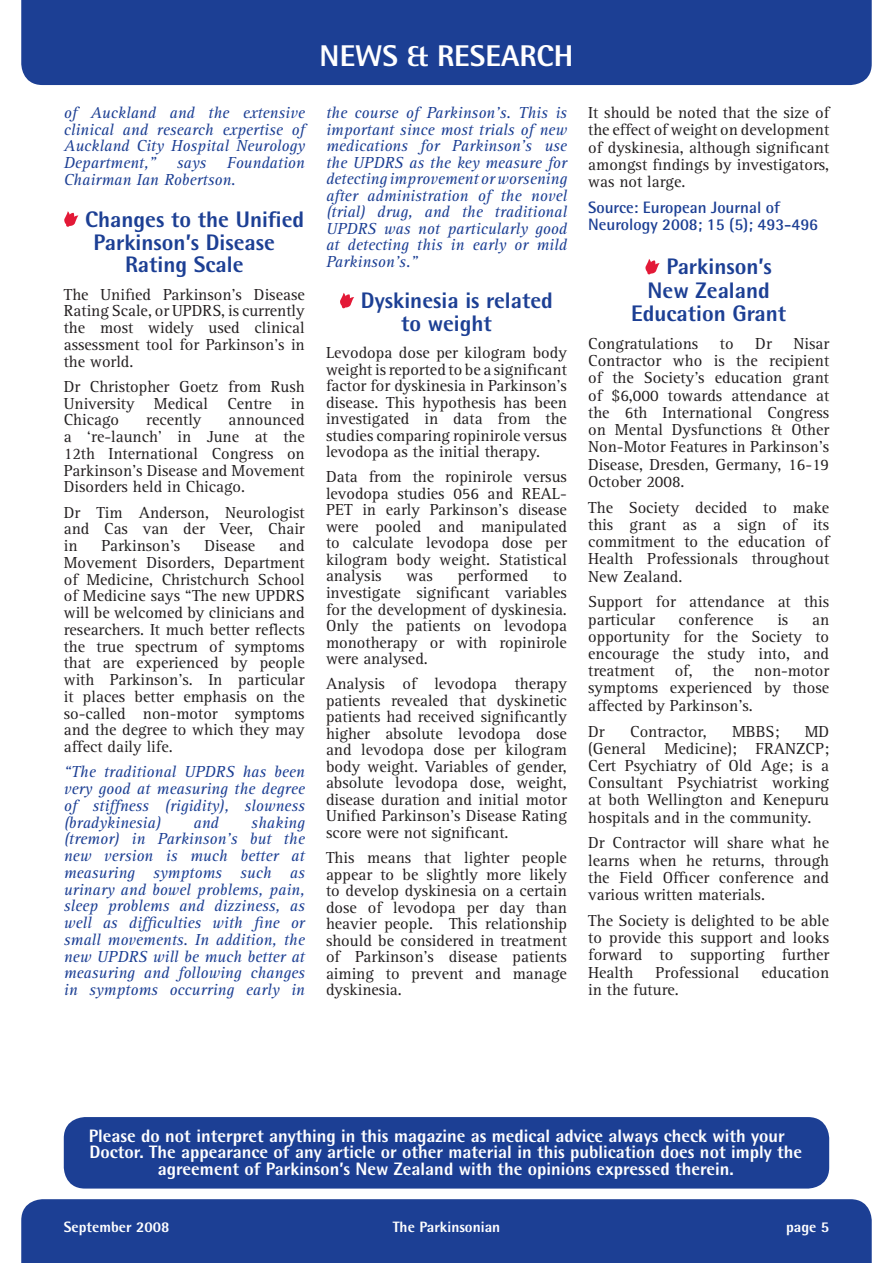
<style>
.page{position:relative;width:893px;height:1263px;background:#fff}
.page>*{position:absolute;margin:0;border:0;box-sizing:border-box;transform-origin:0 0}
.t1{font:800 30px "Rotis Semi Sans";color:#fff}
.t2{font:800 22.5px/22.5px "Rotis Semi Sans";color:#1c3f94}
.t3{font:800 18px "Rotis Semi Sans";color:#fff}
.t4{font:16.5px/16.5px "Rotis Serif";color:#231f20;text-align:justify}
.t5{font:italic 16.5px/16.8px "Rotis Serif";color:#1c3f94;text-align:justify}
.t6{font:700 16.5px/17.2px "Rotis Semi Sans";color:#1c3f94}
.t7{font:800 15px "Rotis Semi Sans";color:#fff}
</style>
<div class="page">
<div style="left:21px;top:0;width:851px;height:85px;background:#1c3f94"></div>
<div style="left:64px;top:1117px;width:765px;height:71px;background:#1c3f94;border-radius:21px"></div>
<svg style="left:64px;top:211px;width:15px;height:16px"></svg>
<svg style="left:340px;top:293px;width:14px;height:15px"></svg>
<svg style="left:645px;top:259px;width:15px;height:15px"></svg>
<div style="left:21px;top:1199px;width:851px;height:64px;background:#1c3f94"></div>
<h1 class="t1" style="left:320px;top:37px;width:40px">News</h1>
<h1 class="t1" style="left:407px;top:37px;width:65px">&amp; Resear</h1>
<h1 class="t1" style="left:537px;top:37px;width:34px">ch</h1>
<p class="t5" style="left:64px;top:105px;width:242px">of Auckland and the extensive clinical and research expertise of Auckland City Hospital Neurology Department,”</p>
<p class="t5" style="left:64px;top:155px;width:242px;text-indent:163px">Foundation<br>Chairman Ian Robertson.</p>
<h2 class="t2" style="left:85px;top:207px;width:221px">Changes to the Unified</h2>
<h2 class="t2" style="left:94px;top:230px;width:183px">Parkinson’s Disease</h2>
<h2 class="t2" style="left:125px;top:253px;width:120px">Rating Scale</h2>
<p class="t4" style="left:64px;top:286px;width:242px">The Unified Parkinson’s Disease Rating Scale, or UPDRS, is currently the most widely used clinical assessment tool for Parkinson’s in the world.</p>
<p class="t4" style="left:64px;top:378px;width:242px">Dr Christopher Goetz from Rush University Medical Centre in Chicago</p>
<p class="t5" style="left:177px;top:155px;width:31px">says</p>
<p class="t4" style="left:64px;top:412px;width:242px;text-indent:165px">announced a ‘re-launch’ in June at the 12th International Congress on Parkinson’s Disease and Movement Disorders held in Chicago.</p>
<p class="t4" style="left:64px;top:504px;width:242px">Dr Tim Anderson, Neurologist and Cas van der Veer, Chair in</p>
<p class="t4" style="left:146px;top:412px;width:57px">recently</p>
<p class="t4" style="left:64px;top:538px;width:242px;text-indent:215px">and Movement Disorders, Department of Medicine, Christchurch School of Medicine says “The new UPDRS will be welcomed by clinicians and researchers. It much better reflects the true spectrum of symptoms that are experienced by people with Parkinson’s. In particular it places better emphasis on the so-called non-motor symptoms and the degree to which they may affect daily life.</p>
<p class="t5" style="left:64px;top:764px;width:242px">“The traditional UPDRS has been very good at measuring the degree of stiffness (rigidity), slowness (bradykinesia)</p>
<p class="t4" style="left:101px;top:538px;width:80px">Parkinson’s</p>
<p class="t4" style="left:204px;top:538px;width:52px">Disease</p>
<p class="t5" style="left:64px;top:814px;width:242px;text-indent:187px">shaking (tremor) in Parkinson’s but the new version is much better at measuring symptoms such as urinary and bowel problems, pain, sleep problems and dizziness, as well as difficulties with fine or small movements. In addition, the new UPDRS will be much better at measuring and following changes in symptoms occurring early in</p>
<p class="t5" style="left:193px;top:814px;width:27px">and</p>
<p class="t5" style="left:326px;top:105px;width:242px">the course of Parkinson’s. This is important since most trials of new medications for Parkinson’s use the UPDRS as the key measure for detecting improvement or worsening after administration of the novel (trial) drug, and the traditional UPDRS was not particularly good at detecting this in early or mild Parkinson’s.”</p>
<h2 class="t2" style="left:401px;top:289px;width:153px;text-indent:-40px">Dyskinesia is related to weight</h2>
<p class="t4" style="left:326px;top:345px;width:242px">Levodopa dose per kilogram body weight is reported to be a significant factor for dyskinesia in Parkinson’s disease. This hypothesis has been investigated in data from the studies comparing ropinirole versus levodopa as the initial therapy.</p>
<p class="t4" style="left:326px;top:469px;width:242px">Data from the ropinirole versus levodopa studies 056 and REAL-PET in early Parkinson’s disease were pooled and manipulated to calculate levodopa dose per kilogram body weight. Statistical analysis</p>
<p class="t4" style="left:407px;top:568px;width:28px">was</p>
<p class="t4" style="left:458px;top:568px;width:72px">performed</p>
<p class="t4" style="left:326px;top:568px;width:242px;text-indent:227px">to investigate significant variables for the development of dyskinesia.<br>Only the patients on levodopa monotherapy or with ropinirole were analysed.</p>
<p class="t4" style="left:326px;top:676px;width:242px">Analysis of levodopa therapy patients revealed that dyskinetic patients had received significantly higher absolute levodopa dose and levodopa dose per kilogram body weight. Variables of gender, absolute levodopa dose, weight, disease duration and initial motor Unified Parkinson’s Disease Rating score were not significant.</p>
<p class="t4" style="left:326px;top:850px;width:242px">This means that lighter people appear to be slightly more likely to develop dyskinesia on a certain dose of levodopa per day than heavier people. This relationship should be considered in treatment of Parkinson’s disease patients aiming to prevent and manage dyskinesia.</p>
<p class="t4" style="left:588px;top:105px;width:242px;line-height:17.2px">It should be noted that the size of the effect of weight on development of dyskinesia, although significant amongst findings by investigators, was not large.</p>
<p class="t6" style="left:588px;top:198px;width:231px">Source: European Journal of<br>Neurology 2008; 15 (5); 493-496</p>
<h2 class="t2" style="left:666px;top:255px;width:107px">Parkinson’s</h2>
<h2 class="t2" style="left:648px;top:278px;width:124px">New Zealand</h2>
<h2 class="t2" style="left:631px;top:302px;width:157px">Education Grant</h2>
<p class="t4" style="left:588px;top:336px;width:112px">Congratulations</p>
<p class="t4" style="left:720px;top:336px;width:15px">to</p>
<p class="t4" style="left:755px;top:336px;width:18px">Dr</p>
<p class="t4" style="left:588px;top:335px;width:242px;line-height:17.2px;text-indent:205px">Nisar Contractor who is the recipient of the Society’s education grant of $6,000 towards attendance at the 6th International Congress on Mental Dysfunctions &amp; Other Non-Motor Features in Parkinson’s Disease, Dresden, Germany, 16-19<br>October 2008.</p>
<p class="t4" style="left:588px;top:499px;width:242px;line-height:17.2px">The Society decided to make this grant as a sign of its commitment to the education of Health Professionals throughout New Zealand.</p>
<p class="t4" style="left:588px;top:594px;width:242px;line-height:17.2px">Support for attendance at this particular</p>
<p class="t4" style="left:679px;top:611px;width:76px">conference</p>
<p class="t4" style="left:777px;top:611px;width:13px">is</p>
<p class="t4" style="left:588px;top:611px;width:242px;line-height:17.2px;text-indent:224px">an opportunity for the Society to encourage the study into, and treatment of, the non-motor symptoms experienced by those affected by Parkinson’s.</p>
<p class="t4" style="left:588px;top:723px;width:18px">Dr</p>
<p class="t4" style="left:630px;top:723px;width:78px">Contractor,</p>
<p class="t4" style="left:732px;top:723px;width:49px">MBBS;</p>
<p class="t4" style="left:588px;top:723px;width:242px;line-height:17.2px;text-indent:216px">MD (General Medicine); FRANZCP; Cert Psychiatry of Old Age; is a Consultant Psychiatrist working at both Wellington and Kenepuru hospitals and in the community.</p>
<p class="t4" style="left:588px;top:835px;width:242px;line-height:17.2px">Dr Contractor will share what he learns when he returns, through the Field Officer conference and various written materials.</p>
<p class="t4" style="left:588px;top:912px;width:242px;line-height:17.2px">The Society is delighted to be able to provide this support and looks forward to supporting further Health</p>
<p class="t4" style="left:655px;top:964px;width:86px">Professional</p>
<p class="t4" style="left:762px;top:964px;width:69px">education</p>
<p class="t4" style="left:588px;top:982px;width:92px">in the future.</p>
<p class="t3" style="left:89px;top:1124px;width:697px">Please do not interpret anything in this magazine as medical advice always check with your</p>
<p class="t3" style="left:89px;top:1141px;width:714px">Doctor. The appearance of any article or other material in this publication does not imply the</p>
<p class="t3" style="left:158px;top:1157px;width:577px">agreement of Parkinson’s New Zealand with the opinions expressed therein.</p>
<p class="t7" style="left:64px;top:1218px;width:107px">September 2008</p>
<p class="t7" style="left:393px;top:1218px;width:109px">The Parkinsonian</p>
<p class="t7" style="left:786px;top:1218px;width:45px">page 5</p>
</div>
